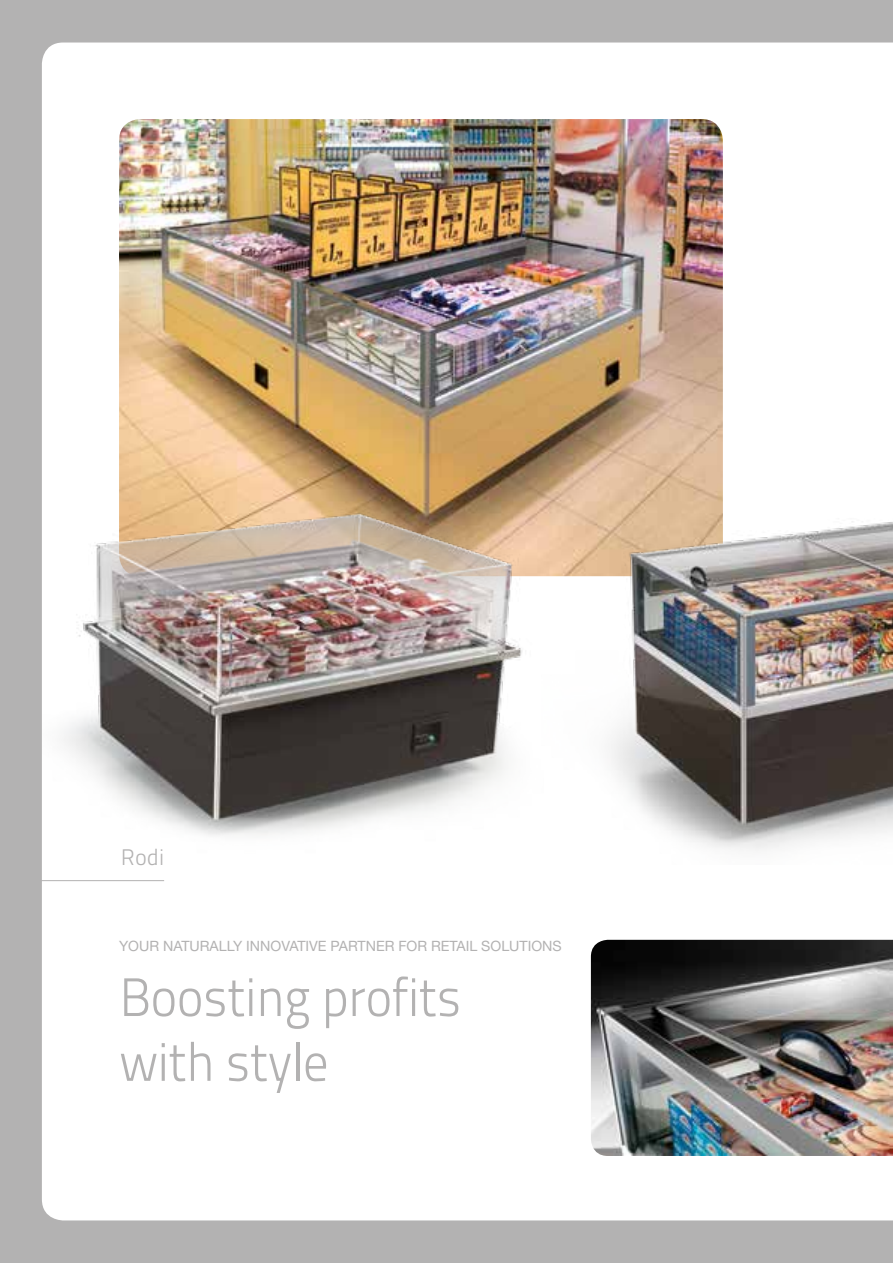
<style>
.page{position:relative;width:893px;height:1263px;background:#fff}
.page>*{position:absolute;margin:0;border:0;box-sizing:border-box;transform-origin:0 0}
.t1{font:54px/64.8px "Titillium Maps 26 L 250 wt";letter-spacing:-.02em;color:#b3b2b2;scale:.96 1}
.t2{font:22.5px "Titillium Maps 26 L 250 wt";color:#b3b2b2}
.t3{font:14.25px "Helvetica Neue LT Std";color:#b3b2b2}
</style>
<div class="page">
<img style="left:0;top:0;width:893px;height:1263px">
<hr style="left:0;top:880px;width:164px;height:1px;background:#b3b2b2">
<img style="left:591px;top:940px;width:302px;height:216px">
<h2 class="t2" style="left:121px;top:841px;width:45px">Rodi</h2>
<p class="t3" style="left:119px;top:938px;width:444px">YOUR NATURALLY INNOVATIVE PARTNER FOR RETAIL SOLUTIONS</p>
<h1 class="t1" style="left:119px;top:962px;width:358px">Boosting profits with style</h1>
</div>
